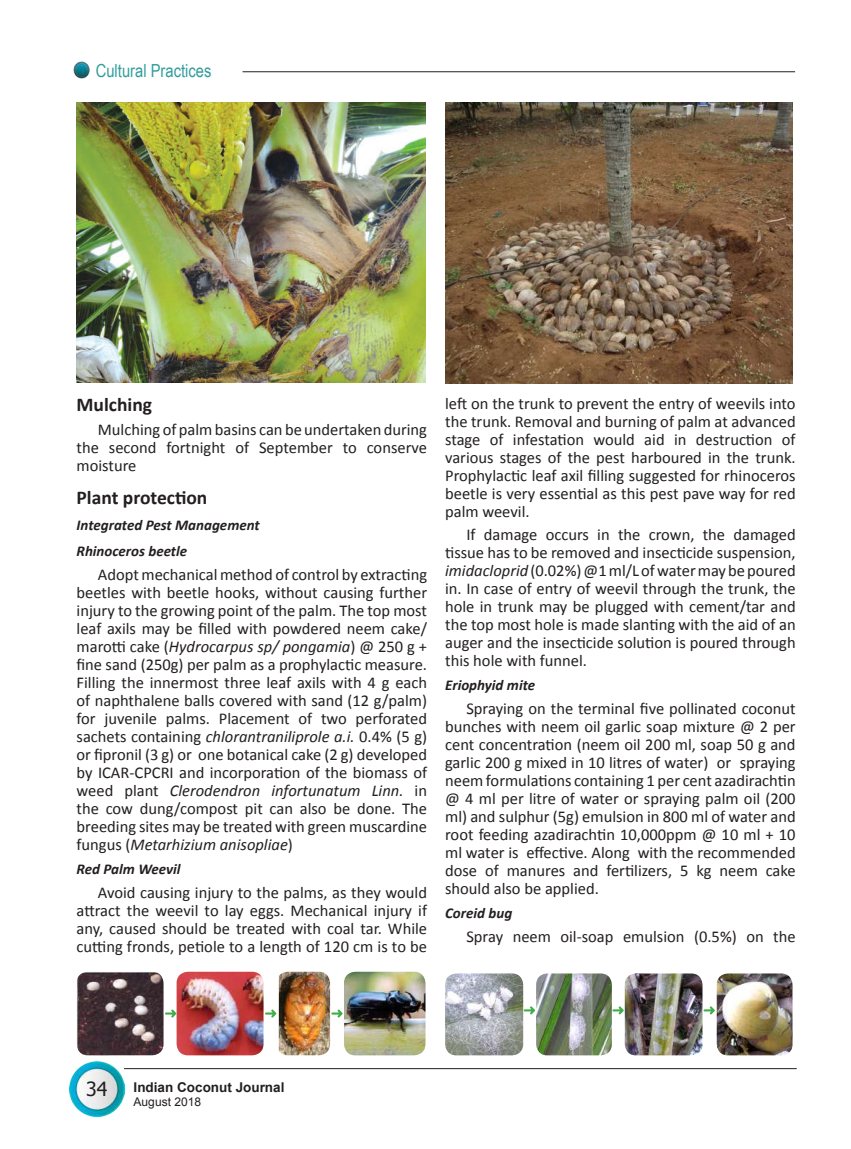
<style>
.page{position:relative;width:851px;height:1149px;background:#fff}
.page>*{position:absolute;margin:0;border:0;box-sizing:border-box;transform-origin:0 0}
.t1{font:700 19.5px "Calibri";color:#231f20}
.t2{font:19.5px "Tahoma";color:#231f20}
.t3{font:18px "Arial Narrow";color:#329d9c}
.t4{font:16.5px/18px "Calibri";color:#231f20;text-align:justify}
.t5{font:italic 700 15px/26px "Calibri";color:#231f20}
.t6{font:700 13.5px "Arial";color:#231f20}
.t7{font:12px "Arial";color:#231f20}
.s1{font-style:italic}
</style>
<div class="page">
<img style="left:69px;top:1061px;width:55px;height:54px">
<img style="left:73px;top:61px;width:17px;height:18px">
<hr style="left:124px;top:1067px;width:672px;height:1px;background:#231f20">
<hr style="left:242px;top:71px;width:553px;height:1px;background:#231f20">
<img style="left:77px;top:102px;width:348px;height:281px">
<img style="left:77px;top:972px;width:86px;height:82px">
<img style="left:176px;top:971px;width:87px;height:83px">
<img style="left:279px;top:971px;width:51px;height:83px">
<img style="left:344px;top:971px;width:81px;height:83px">
<svg style="left:165px;top:1009px;width:11px;height:8px"></svg>
<svg style="left:265px;top:1009px;width:11px;height:8px"></svg>
<svg style="left:331px;top:1009px;width:12px;height:8px"></svg>
<img style="left:445px;top:973px;width:78px;height:81px">
<img style="left:536px;top:973px;width:75px;height:81px">
<img style="left:624px;top:973px;width:78px;height:81px">
<img style="left:716px;top:973px;width:76px;height:81px">
<svg style="left:523px;top:1005px;width:12px;height:9px"></svg>
<svg style="left:612px;top:1006px;width:11px;height:8px"></svg>
<svg style="left:703px;top:1006px;width:11px;height:8px"></svg>
<img style="left:445px;top:102px;width:347px;height:281px">
<p class="t3" style="left:96px;top:57px;width:117px">Cultural Practices</p>
<p class="t1" style="left:77px;top:390px;width:77px">Mulching</p>
<p class="t4" style="left:77px;top:420px;width:352px;text-indent:21px">Mulching of palm basins can be undertaken during the second fortnight of September to conserve moisture</p>
<p class="t1" style="left:77px;top:483px;width:132px">Plant protection</p>
<p class="t5" style="left:77px;top:511px;width:185px">Integrated Pest Management<br>Rhinoceros beetle</p>
<p class="t4" style="left:77px;top:565px;width:352px;text-indent:21px">Adopt mechanical method of control by extracting beetles with beetle hooks, without causing further injury to the growing point of the palm. The top most leaf axils may be filled with powdered neem cake/ marotti cake (<span class="s1">Hydrocarpus sp/ pongamia</span>) @ 250 g + fine sand (250g) per palm as a prophylactic measure.<br>Filling the innermost three leaf axils with 4 g each of naphthalene balls covered with sand (12 g/palm) for juvenile palms. Placement of two perforated sachets containing <span class="s1">chlorantraniliprole a.i.</span> 0.4% (5 g) or fipronil (3 g) or one botanical cake (2 g) developed by ICAR-CPCRI and incorporation of the biomass of weed plant <span class="s1">Clerodendron infortunatum Linn.</span> in the cow dung/compost pit can also be done. The breeding sites may be treated with green muscardine fungus (<span class="s1">Metarhizium anisopliae</span>)</p>
<p class="t5" style="left:77px;top:855px;width:105px">Red Palm Weevil</p>
<p class="t4" style="left:77px;top:883px;width:352px;text-indent:21px">Avoid causing injury to the palms, as they would attract the weevil to lay eggs. Mechanical injury if any, caused should be treated with coal tar. While cutting fronds, petiole to a length of 120 cm is to be</p>
<p class="t4" style="left:445px;top:394px;width:352px">left on the trunk to prevent the entry of weevils into the trunk. Removal and burning of palm at advanced stage of infestation would aid in destruction of various stages of the pest harboured in the trunk.<br>Prophylactic leaf axil filling suggested for rhinoceros beetle is very essential as this pest pave way for red palm weevil.</p>
<p class="t4" style="left:445px;top:524px;width:352px;text-indent:21px">If damage occurs in the crown, the damaged tissue has to be removed and insecticide suspension, <span class="s1">imidacloprid</span> (0.02%) @1 ml/L of water may be poured in. In case of entry of weevil through the trunk, the hole in trunk may be plugged with cement/tar and the top most hole is made slanting with the aid of an auger and the insecticide solution is poured through this hole with funnel.</p>
<p class="t5" style="left:445px;top:670px;width:91px">Eriophyid mite</p>
<p class="t4" style="left:445px;top:698px;width:352px;text-indent:21px">Spraying on the terminal five pollinated coconut bunches with neem oil garlic soap mixture @ 2 per cent concentration (neem oil 200 ml, soap 50 g and garlic 200 g mixed in 10 litres of water) or spraying neem formulations containing 1 per cent azadirachtin @ 4 ml per litre of water or spraying palm oil (200 ml) and sulphur (5g) emulsion in 800 ml of water and root feeding azadirachtin 10,000ppm @ 10 ml + 10 ml water is effective. Along with the recommended dose of manures and fertilizers, 5 kg neem cake should also be applied.</p>
<p class="t5" style="left:445px;top:899px;width:69px">Coreid bug</p>
<p class="t4" style="left:466px;top:927px;width:331px">Spray neem oil-soap emulsion (0.5%) on the</p>
<p class="t2" style="left:86px;top:1075px;width:23px">34</p>
<p class="t6" style="left:134px;top:1078px;width:152px">Indian Coconut Journal</p>
<p class="t7" style="left:134px;top:1093px;width:69px">August 2018</p>
</div>
